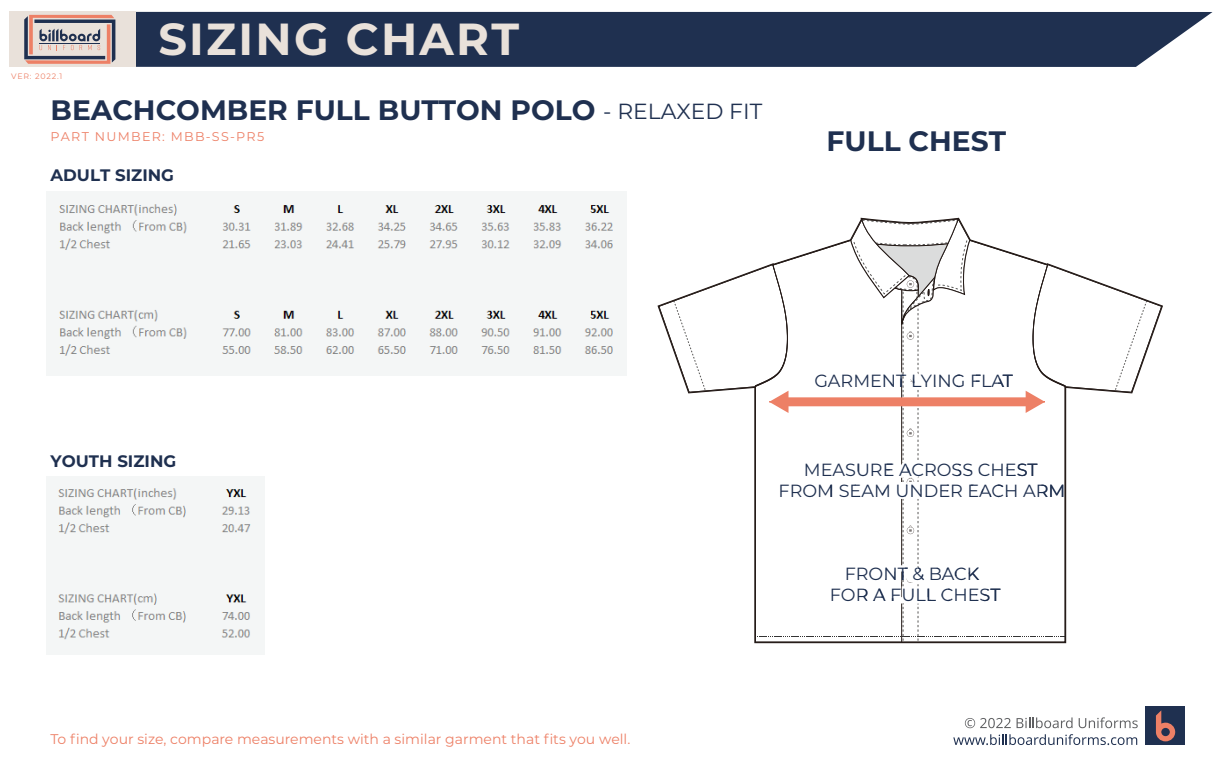
<style>
.page{position:relative;width:1224px;height:783px;background:#fff}
.page>*{position:absolute;margin:0;border:0;box-sizing:border-box;transform-origin:0 0}
.t1{font:700 44.89px "Montserrat";letter-spacing:.05em;color:#e9e1da}
.t2{font:700 28.09px "Montserrat";color:#1f3050}
.t3{font:21.88px "Montserrat";color:#1f3050}
.t4{font:17.59px/21.2px "Montserrat";color:#1f3050;text-align:center}
.t5{font:700 16.62px "Montserrat";color:#1f3050}
.t6{font:14px "Montserrat";color:#ed8066}
.t7{font:12.69px "Montserrat";letter-spacing:.1em;color:#ed8066}
.t8{font:7.88px "Montserrat";letter-spacing:.1em;color:#ed8066}
</style>
<div class="page">
<svg style="left:658px;top:218px;width:504px;height:425px"></svg>
<img style="left:47px;top:191px;width:579px;height:184px">
<img style="left:47px;top:476px;width:218px;height:179px">
<svg style="left:964px;top:718px;width:46px;height:10px"></svg>
<svg style="left:1016px;top:717px;width:56px;height:11px"></svg>
<svg style="left:1078px;top:717px;width:59px;height:11px"></svg>
<svg style="left:953px;top:734px;width:183px;height:11px"></svg>
<div style="left:1144px;top:707px;width:39px;height:38px;background:#1f3050"></div>
<svg style="left:1155px;top:710px;width:19px;height:31px"></svg>
<div style="left:135px;top:12px;width:1077px;height:55px;background:#1f3050"></div>
<div style="left:9px;top:12px;width:126px;height:55px;background:#e9e1da"></div>
<svg style="left:24px;top:15px;width:91px;height:49px"></svg>
<p class="t8" style="left:11px;top:71px;width:53px">VER: 2022.1</p>
<h1 class="t1" style="left:158px;top:7px;width:362px">SIZING CHART</h1>
<h2 class="t2" style="left:50px;top:90px;width:546px">BEACHCOMBER FULL BUTTON POLO</h2>
<p class="t7" style="left:50px;top:128px;width:215px">PART NUMBER: MBB-SS-PR5</p>
<p class="t3" style="left:603px;top:96px;width:160px">- RELAXED FIT</p>
<p class="t5" style="left:50px;top:163px;width:125px">ADULT SIZING</p>
<h2 class="t2" style="left:826px;top:121px;width:181px">FULL CHEST</h2>
<p class="t5" style="left:50px;top:449px;width:127px">YOUTH SIZING</p>
<p class="t6" style="left:50px;top:730px;width:581px">To find your size, compare measurements with a similar garment that fits you well.</p>
<p class="t4" style="left:814px;top:370px;width:200px">GARMENT LYING FLAT</p>
<p class="t4" style="left:778px;top:458px;width:288px">MEASURE ACROSS CHEST<br>FROM SEAM UNDER EACH ARM</p>
<p class="t4" style="left:829px;top:563px;width:172px">FRONT &amp; BACK<br>FOR A FULL CHEST</p>
</div>
